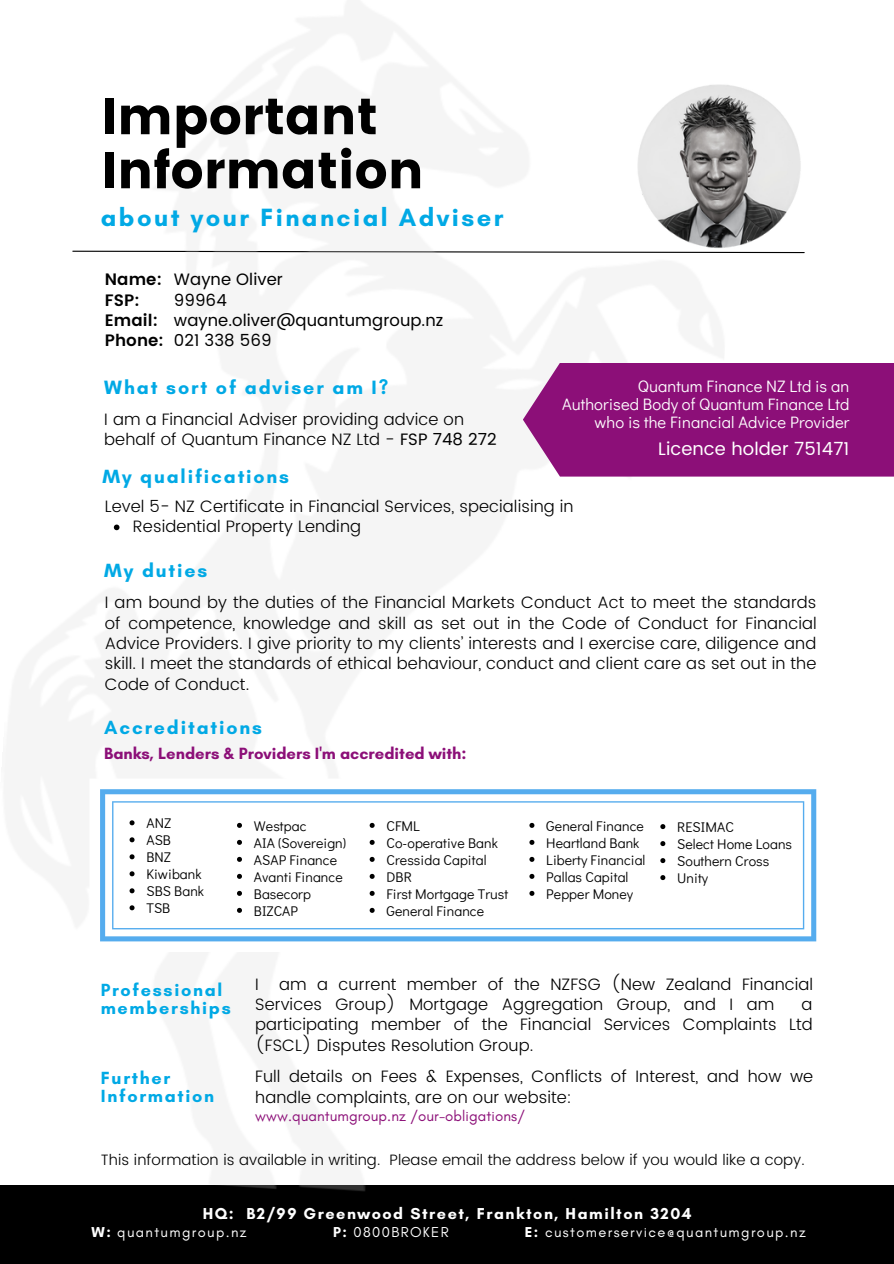
<style>
.page{position:relative;width:894px;height:1264px;background:#fff}
.page>*{position:absolute;margin:0;border:0;box-sizing:border-box;transform-origin:0 0}
.t1{font:51.15px "Poppins";color:#000}
.t2{font:700 25.5px "Glacial Indifference";letter-spacing:.095em;color:#01a9e5}
.t3{font:700 19.65px "Glacial Indifference";letter-spacing:.095em;color:#01a9e5}
.t4{font:700 19.5px "Glacial Indifference";letter-spacing:.095em;color:#01a9e5}
.t5{font:700 18px "Glacial Indifference";letter-spacing:.095em;color:#01a9e5}
.t6{font:18px "Poppins";letter-spacing:.005em;color:#fff}
.t7{font:700 16.65px "Glacial Indifference";color:#8c0f78}
.t8{font:300 16.5px/20.2px "Poppins";letter-spacing:.005em;color:#000;text-align:justify}
.t9{font:16.5px "Didact Gothic";letter-spacing:.005em;color:#fff}
.t10{font:16.5px "Poppins";letter-spacing:.005em;color:#000}
.t11{font:600 16.5px "Poppins";letter-spacing:.005em;color:#000}
.t12{font:700 16.2px "Glacial Indifference";letter-spacing:.095em;color:#fff}
.t13{font:300 15px "Poppins";letter-spacing:.005em;color:#000}
.t14{font:15px "Glacial Indifference";letter-spacing:.005em;color:#8c0f78}
.t15{font:14.7px "Glacial Indifference";letter-spacing:.095em;color:#fff}
.t16{font:14.1px "Didact Gothic";letter-spacing:.005em;color:#000}
.s1{font-weight:400}
.s2{font-weight:700}
</style>
<div class="page">
<div style="left:0;top:1185px;width:893px;height:78px;background:#000"></div>
<svg style="left:746px;top:251px;width:59px;height:3px"></svg>
<div style="left:523px;top:363px;width:370px;height:113px;background:#8c0f78"></div>
<img style="left:637px;top:84px;width:164px;height:164px">
<svg style="left:114px;top:524px;width:5px;height:6px"></svg>
<svg style="left:100px;top:789px;width:716px;height:152px"></svg>
<svg style="left:129px;top:820px;width:5px;height:5px"></svg>
<svg style="left:129px;top:837px;width:5px;height:5px"></svg>
<svg style="left:129px;top:854px;width:5px;height:5px"></svg>
<svg style="left:129px;top:871px;width:5px;height:5px"></svg>
<svg style="left:129px;top:888px;width:5px;height:5px"></svg>
<svg style="left:129px;top:905px;width:5px;height:5px"></svg>
<svg style="left:529px;top:822px;width:5px;height:5px"></svg>
<svg style="left:529px;top:839px;width:5px;height:5px"></svg>
<svg style="left:529px;top:856px;width:5px;height:5px"></svg>
<svg style="left:529px;top:873px;width:5px;height:5px"></svg>
<svg style="left:529px;top:890px;width:5px;height:5px"></svg>
<svg style="left:660px;top:824px;width:5px;height:5px"></svg>
<svg style="left:660px;top:841px;width:5px;height:5px"></svg>
<svg style="left:660px;top:858px;width:5px;height:5px"></svg>
<svg style="left:660px;top:875px;width:5px;height:5px"></svg>
<svg style="left:369px;top:822px;width:5px;height:5px"></svg>
<svg style="left:369px;top:839px;width:5px;height:5px"></svg>
<svg style="left:369px;top:856px;width:5px;height:5px"></svg>
<svg style="left:369px;top:873px;width:5px;height:5px"></svg>
<svg style="left:369px;top:890px;width:5px;height:5px"></svg>
<svg style="left:369px;top:907px;width:5px;height:5px"></svg>
<svg style="left:237px;top:822px;width:5px;height:5px"></svg>
<svg style="left:237px;top:839px;width:5px;height:5px"></svg>
<svg style="left:237px;top:856px;width:5px;height:5px"></svg>
<svg style="left:237px;top:873px;width:5px;height:5px"></svg>
<svg style="left:237px;top:890px;width:5px;height:5px"></svg>
<svg style="left:237px;top:907px;width:5px;height:5px"></svg>
<p class="t1" style="left:101px;top:87px;width:278px">Important</p>
<p class="t1" style="left:101px;top:141px;width:324px">Information</p>
<p class="t2" style="left:101px;top:201px;width:404px">about your Financial Adviser</p>
<p class="t10" style="left:174px;top:270px;width:110px">Wayne Oliver</p>
<p class="t10" style="left:174px;top:290px;width:54px">99964</p>
<p class="t10" style="left:174px;top:311px;width:271px">wayne.oliver@quantumgroup.nz</p>
<p class="t10" style="left:174px;top:331px;width:99px">021 338 569</p>
<p class="t11" style="left:105px;top:270px;width:58px">Name:</p>
<p class="t11" style="left:105px;top:290px;width:36px">FSP:</p>
<p class="t11" style="left:105px;top:311px;width:55px">Email:</p>
<p class="t11" style="left:105px;top:331px;width:60px">Phone:</p>
<p class="t3" style="left:104px;top:375px;width:285px">What sort of adviser am I?</p>
<p class="t8" style="left:104px;top:409px;width:361px">I am a Financial Adviser providing advice on</p>
<p class="t8" style="left:104px;top:429px;width:394px">behalf of Quantum Finance NZ Ltd - <span class="s1">FSP 748 272</span></p>
<p class="t4" style="left:102px;top:464px;width:188px">My qualifications</p>
<p class="t9" style="left:637px;top:374px;width:213px">Quantum Finance NZ Ltd is an</p>
<p class="t9" style="left:562px;top:392px;width:289px">Authorised Body of Quantum Finance Ltd</p>
<p class="t9" style="left:594px;top:410px;width:256px">who is the Financial Advice Provider</p>
<p class="t6" style="left:658px;top:438px;width:192px">Licence holder 751471</p>
<p class="t8" style="left:105px;top:496px;width:470px">Level 5- NZ Certificate in Financial Services, specialising in</p>
<p class="t8" style="left:133px;top:516px;width:229px">Residential Property Lending</p>
<p class="t4" style="left:104px;top:558px;width:105px">My duties</p>
<p class="t8" style="left:105px;top:592px;width:713px">I am bound by the duties of the Financial Markets Conduct Act to meet the standards of competence, knowledge and skill as set out in the Code of Conduct for Financial Advice Providers. I give priority to my clients’ interests and I exercise care, diligence and skill. I meet the standards of ethical behaviour, conduct and client care as set out in the Code of Conduct.</p>
<p class="t4" style="left:104px;top:715px;width:159px">Accreditations</p>
<p class="t7" style="left:104px;top:742px;width:364px">Banks, Lenders &amp; Providers I'm accredited with:</p>
<p class="t16" style="left:146px;top:813px;width:26px">ANZ</p>
<p class="t16" style="left:146px;top:830px;width:26px">ASB</p>
<p class="t16" style="left:146px;top:847px;width:26px">BNZ</p>
<p class="t16" style="left:146px;top:864px;width:57px">Kiwibank</p>
<p class="t16" style="left:146px;top:881px;width:59px">SBS Bank</p>
<p class="t16" style="left:146px;top:898px;width:25px">TSB</p>
<p class="t16" style="left:254px;top:816px;width:54px">Westpac</p>
<p class="t16" style="left:254px;top:833px;width:94px">AIA (Sovereign)</p>
<p class="t16" style="left:254px;top:850px;width:85px">ASAP Finance</p>
<p class="t16" style="left:254px;top:867px;width:90px">Avanti Finance</p>
<p class="t16" style="left:254px;top:884px;width:59px">Basecorp</p>
<p class="t16" style="left:254px;top:901px;width:46px">BIZCAP</p>
<p class="t16" style="left:386px;top:816px;width:35px">CFML</p>
<p class="t16" style="left:386px;top:833px;width:113px">Co-operative Bank</p>
<p class="t16" style="left:386px;top:850px;width:101px">Cressida Capital</p>
<p class="t16" style="left:386px;top:867px;width:27px">DBR</p>
<p class="t16" style="left:386px;top:884px;width:123px">First Mortgage Trust</p>
<p class="t16" style="left:386px;top:901px;width:99px">General Finance</p>
<p class="t16" style="left:546px;top:816px;width:99px">General Finance</p>
<p class="t16" style="left:546px;top:833px;width:95px">Heartland Bank</p>
<p class="t16" style="left:546px;top:850px;width:101px">Liberty Financial</p>
<p class="t16" style="left:546px;top:867px;width:84px">Pallas Capital</p>
<p class="t16" style="left:546px;top:884px;width:88px">Pepper Money</p>
<p class="t16" style="left:677px;top:817px;width:58px">RESIMAC</p>
<p class="t16" style="left:677px;top:834px;width:116px">Select Home Loans</p>
<p class="t16" style="left:677px;top:851px;width:93px">Southern Cross</p>
<p class="t16" style="left:677px;top:868px;width:33px">Unity</p>
<p class="t5" style="left:101px;top:978px;width:123px">Professional</p>
<p class="t5" style="left:101px;top:996px;width:131px">memberships</p>
<p class="t8" style="left:255px;top:974px;width:559px">I am a current member of the NZFSG (New Zealand Financial<br>Services Group) Mortgage Aggregation Group, and I am</p>
<p class="t8" style="left:255px;top:994px;width:559px;text-indent:546px">a participating member of the Financial Services Complaints Ltd (FSCL) Disputes Resolution Group.</p>
<p class="t8" style="left:255px;top:1066px;width:559px">Full details on Fees &amp; Expenses, Conflicts of Interest, and how we handle complaints, are on our website:</p>
<p class="t14" style="left:255px;top:1106px;width:271px">www.quantumgroup.nz /our-obligations/</p>
<p class="t13" style="left:101px;top:1151px;width:705px">This information is available in writing. Please email the address below if you would like a copy.</p>
<p class="t5" style="left:101px;top:1067px;width:71px">Further</p>
<p class="t5" style="left:101px;top:1085px;width:115px">Information</p>
<p class="t12" style="left:203px;top:1203px;width:490px">HQ: B2/99 Greenwood Street, Frankton, Hamilton 3204</p>
<p class="t15" style="left:92px;top:1223px;width:156px"><span class="s2">W:</span> quantumgroup.nz</p>
<p class="t15" style="left:333px;top:1223px;width:117px"><span class="s2">P:</span> 0800BROKER</p>
<p class="t15" style="left:524px;top:1223px;width:282px"><span class="s2">E:</span> customerservice@quantumgroup.nz</p>
</div>
